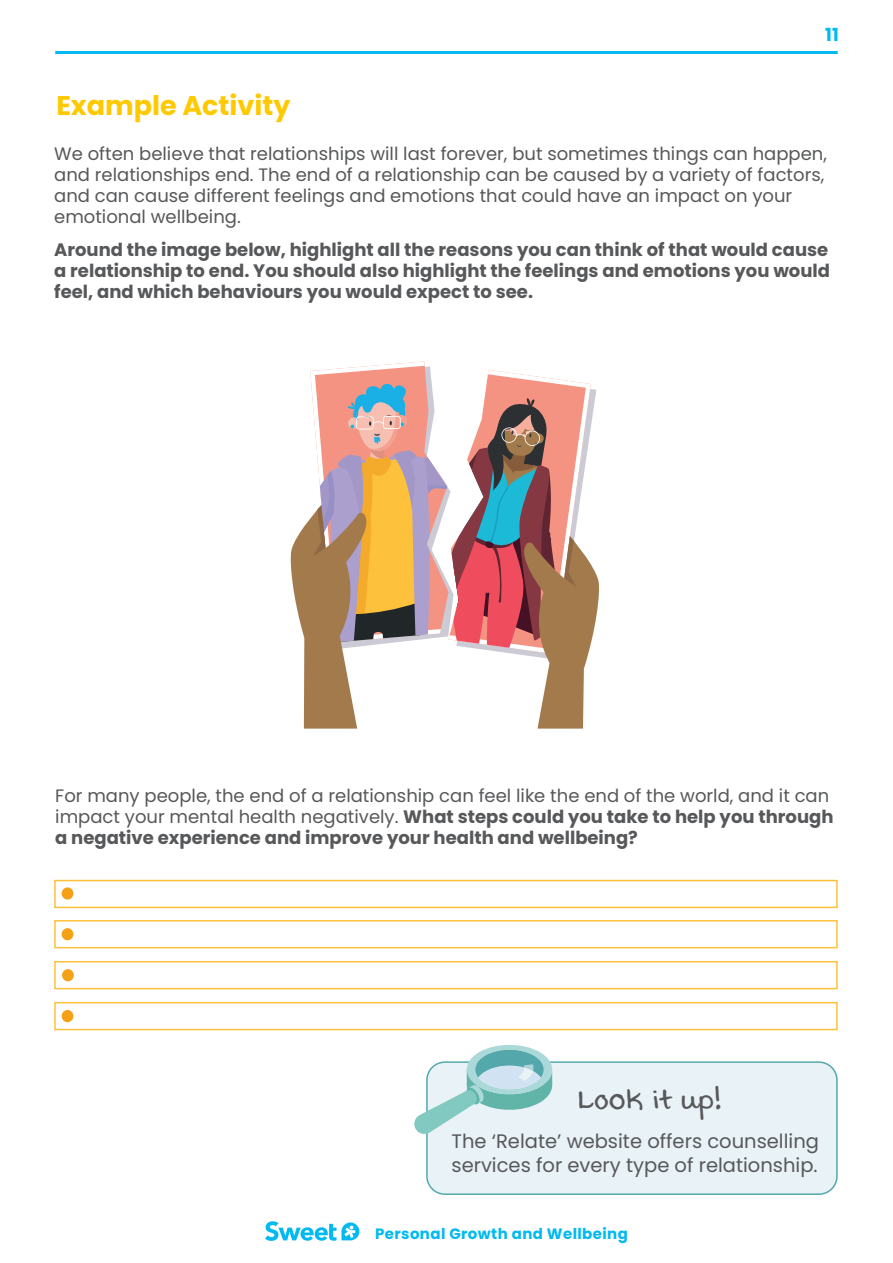
<style>
.page{position:relative;width:893px;height:1263px;background:#fff}
.page>*{position:absolute;margin:0;border:0;box-sizing:border-box;transform-origin:0 0}
.Written_Text{font:700 33px "Swister";letter-spacing:.025em;color:#57585a}
.Activity_Title{font:700 27px "Poppins";color:#ffc900}
.Written_Text-2{font:19.5px/23.4px "Poppins";color:#57585a}
.t1{font:18px/21px "Poppins";color:#57585a}
.t2{font:700 18px/21px "Poppins";color:#57585a;text-align:justify}
.t3{font:700 18px "Poppins";color:#00baf1}
.t4{font:700 15px "Poppins";letter-spacing:.025em;color:#00baf1}
.s1{font-weight:700}
</style>
<div class="page">
<hr style="left:55px;top:51px;width:783px;height:3px;background:#00baf1">
<svg style="left:265px;top:1221px;width:94px;height:20px"></svg>
<svg style="left:290px;top:361px;width:309px;height:368px"></svg>
<div style="left:427px;top:1062px;width:410px;height:132px;background:#e8f2f7;border-radius:18px"></div>
<div style="left:426px;top:1061px;width:412px;height:134px;border:2px solid #54a8ab;border-radius:18px"></div>
<svg style="left:414px;top:1045px;width:139px;height:90px"></svg>
<div style="left:62px;top:887px;width:11px;height:12px;background:#f5a117;border-radius:50%"></div>
<div style="left:54px;top:880px;width:784px;height:28px;border:2px solid #fec13b"></div>
<div style="left:62px;top:928px;width:11px;height:12px;background:#f5a117;border-radius:50%"></div>
<div style="left:54px;top:920px;width:784px;height:28px;border:2px solid #fec13b"></div>
<div style="left:62px;top:969px;width:12px;height:12px;background:#f5a117;border-radius:50%"></div>
<div style="left:54px;top:961px;width:784px;height:28px;border:2px solid #fec13b"></div>
<div style="left:62px;top:1010px;width:11px;height:12px;background:#f5a117;border-radius:50%"></div>
<div style="left:54px;top:1002px;width:784px;height:28px;border:2px solid #fec13b"></div>
<p class="t3" style="left:825px;top:25px;width:15px">11</p>
<p class="Activity_Title" style="left:56px;top:90px;width:236px">Example Activity</p>
<p class="t1" style="left:54px;top:143px;width:774px">We often believe that relationships will last forever, but sometimes things can happen, and relationships end. The end of a relationship can be caused by a variety of factors, and can cause different feelings and emotions that could have an impact on your emotional wellbeing.</p>
<p class="t2" style="left:54px;top:240px;width:777px">Around the image below, highlight all the reasons you can think of that would cause a relationship to end. You should also highlight the feelings and emotions you would feel, and which behaviours you would expect to see.</p>
<p class="t1" style="left:55px;top:785px;width:780px">For many people, the end of a relationship can feel like the end of the world, and it can impact your mental health negatively. <span class="s1">What steps could you take to help you through a negative experience and improve your health and wellbeing?</span></p>
<p class="Written_Text" style="left:578px;top:1075px;width:145px">Look it up!</p>
<p class="Written_Text-2" style="left:451px;top:1130px;width:369px">The ‘Relate’ website offers counselling services for every type of relationship.</p>
<p class="t4" style="left:375px;top:1225px;width:254px">Personal Growth and Wellbeing</p>
</div>
